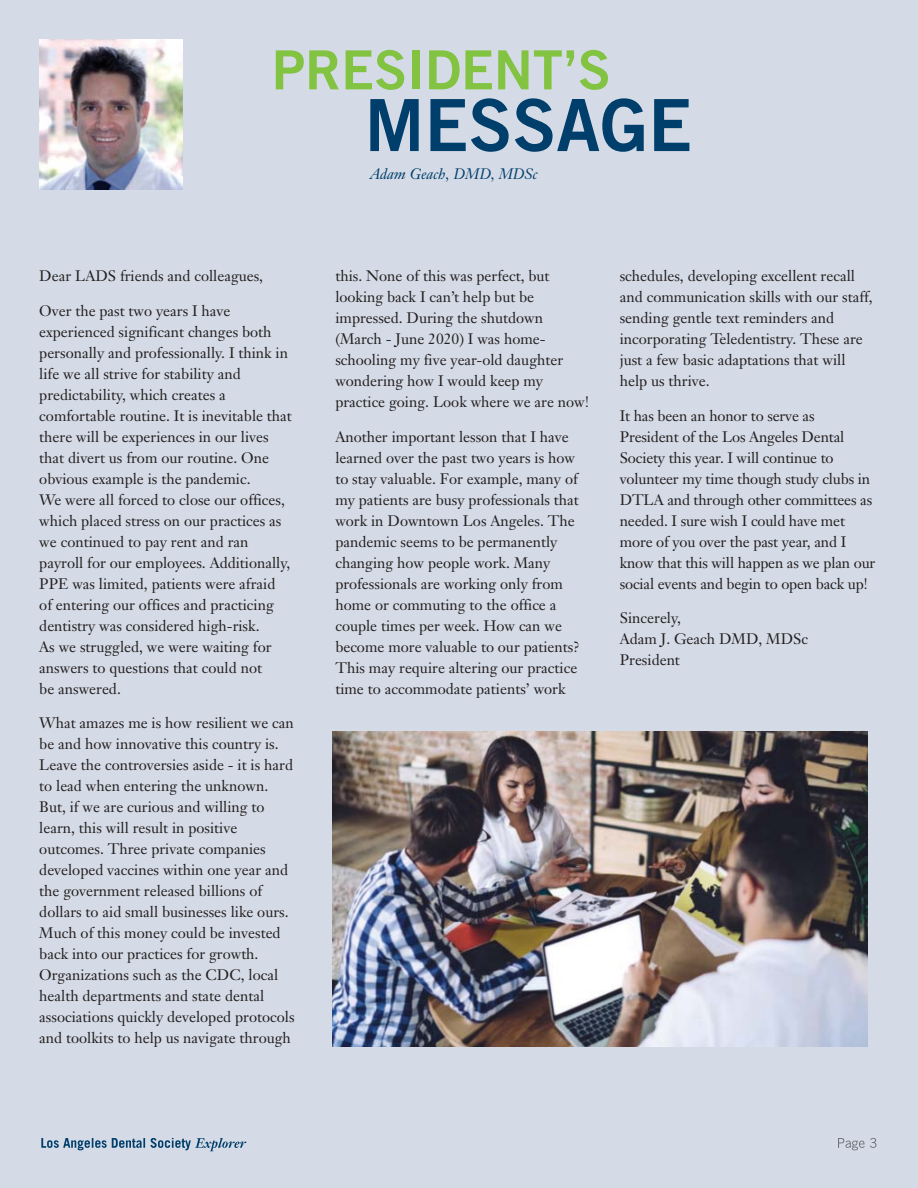
<style>
.page{position:relative;width:918px;height:1188px;background:#d5dbe6}
.page>*{position:absolute;margin:0;border:0;box-sizing:border-box;transform-origin:0 0}
.t1{font:72px "Trade Gothic Bold Two";color:#003e6b}
.t2{font:54px "Trade Gothic Bold Two";color:#82c341}
.t3{font:15px/21px "Janson Text";color:#231f20}
.t4{font:italic 15px "Janson Text";color:#003e6b}
</style>
<div class="page">
<svg style="left:41px;top:1138px;width:99px;height:12px"></svg>
<svg style="left:195px;top:1138px;width:40px;height:13px"></svg>
<svg style="left:838px;top:1138px;width:38px;height:12px"></svg>
<img style="left:39px;top:40px;width:143px;height:150px">
<img style="left:332px;top:731px;width:535px;height:316px">
<h2 class="t2" style="left:272px;top:50px;width:340px">PRESIDENT’S</h2>
<h1 class="t1" style="left:365px;top:99px;width:329px">MESSAGE</h1>
<p class="t3" style="left:39px;top:267px;width:225px">Dear LADS friends and colleagues,</p>
<p class="t3" style="left:39px;top:302px;width:254px">Over the past two years I have experienced significant changes both personally and professionally. I think in life we all strive for stability and predictability, which creates a comfortable routine. It is inevitable that there will be experiences in our lives that divert us from our routine. One obvious example is the pandemic.<br>We were all forced to close our offices, which placed stress on our practices as we continued to pay rent and ran payroll for our employees. Additionally, PPE was limited, patients were afraid<br>of entering our offices and practicing dentistry was considered high-risk.<br>As we struggled, we were waiting for answers to questions that could not<br>be answered.</p>
<p class="t3" style="left:39px;top:714px;width:257px">What amazes me is how resilient we can be and how innovative this country is.<br>Leave the controversies aside - it is hard to lead when entering the unknown.<br>But, if we are curious and willing to learn, this will result in positive outcomes. Three private companies developed vaccines within one year and the government released billions of dollars to aid small businesses like ours.<br>Much of this money could be invested back into our practices for growth.<br>Organizations such as the CDC, local health departments and state dental associations quickly developed protocols and toolkits to help us navigate through</p>
<p class="t4" style="left:370px;top:168px;width:169px">Adam Geach, DMD, MDSc</p>
<p class="t3" style="left:335px;top:267px;width:255px">this. None of this was perfect, but looking back I can’t help but be impressed. During the shutdown (March - June 2020) I was home&shy;schooling my five year-old daughter wondering how I would keep my practice going. Look where we are now!</p>
<p class="t3" style="left:335px;top:428px;width:246px">Another important lesson that I have learned over the past two years is how to stay valuable. For example, many of my patients are busy professionals that work in Downtown Los Angeles. The pandemic seems to be permanently changing how people work. Many professionals are working only from home or commuting to the office a couple times per week. How can we become more valuable to our patients?<br>This may require altering our practice time to accommodate patients’ work</p>
<p class="t3" style="left:620px;top:267px;width:254px">schedules, developing excellent recall and communication skills with our staff, sending gentle text reminders and incorporating Teledentistry. These are just a few basic adaptations that will help us thrive.</p>
<p class="t3" style="left:620px;top:407px;width:257px">It has been an honor to serve as President of the Los Angeles Dental Society this year. I will continue to volunteer my time though study clubs in DTLA and through other committees as needed. I sure wish I could have met more of you over the past year, and I know that this will happen as we plan our social events and begin to open back up!</p>
<p class="t3" style="left:620px;top:609px;width:190px">Sincerely,<br>Adam J. Geach DMD, MDSc<br>President</p>
</div>
